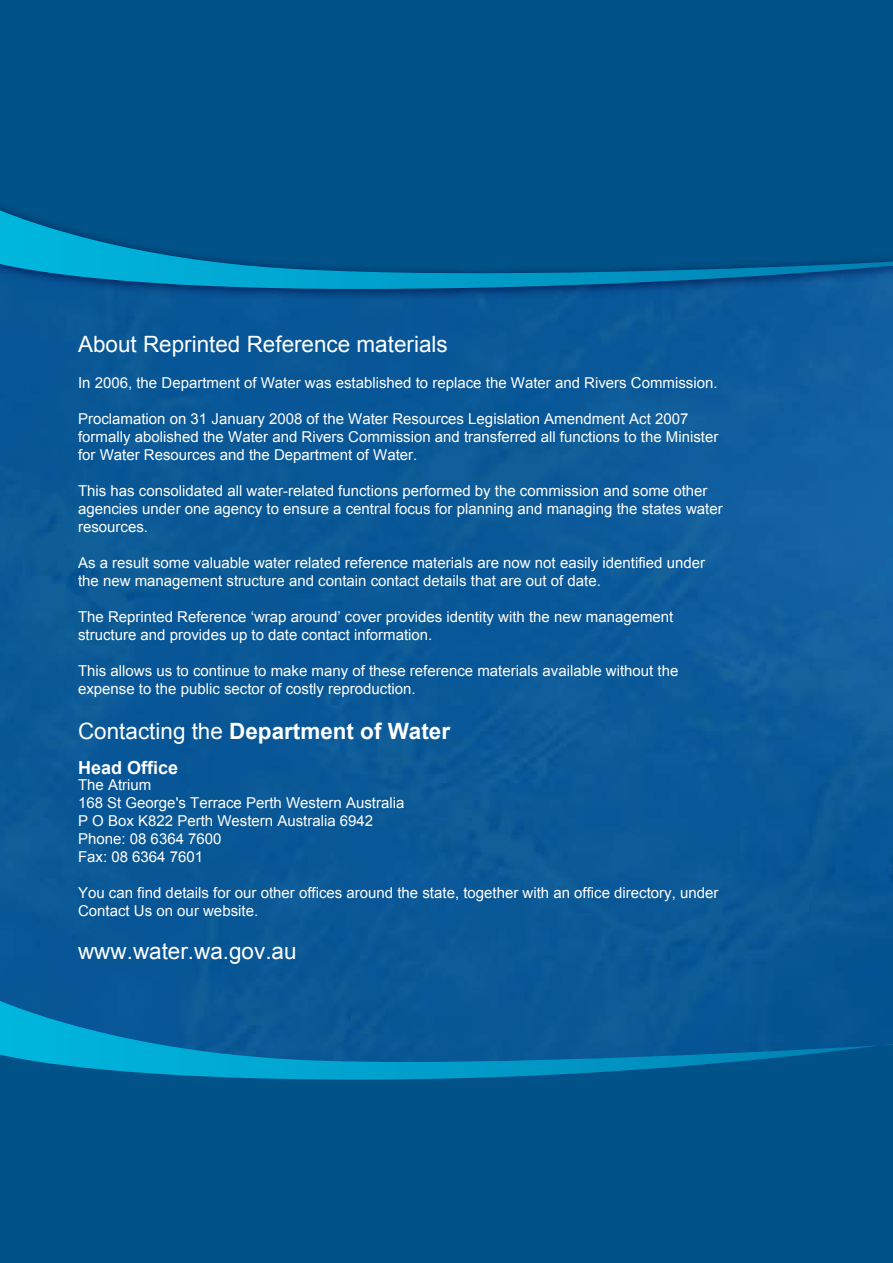
<style>
.page{position:relative;width:893px;height:1263px;background:#fff}
.page>*{position:absolute;margin:0;border:0;box-sizing:border-box;transform-origin:0 0}
.t1{font:22.5px "Arial";color:#fff}
.t2{font:700 22.5px "Arial";color:#fff}
.t3{font:700 18px "Arial";color:#fff}
.t4{font:15px/18px "Arial";color:#fff}
.s1{font-weight:400}
</style>
<div class="page">
<img style="left:0;top:325px;width:893px;height:691px">
<div style="left:0;top:1079px;width:893px;height:184px;background:#005288"></div>
<svg style="left:881px;top:1016px;width:12px;height:127px;background:#005289"></svg>
<svg style="left:0;top:1001px;width:881px;height:78px;background:#0569a2"></svg>
<div style="left:0;top:0;width:893px;height:194px;background:#005288"></div>
<img style="left:0;top:194px;width:893px;height:131px">
<svg style="left:0;top:210px;width:893px;height:79px;background:#006498"></svg>
<h1 class="t1" style="left:78px;top:330px;width:371px">About Reprinted Reference materials</h1>
<p class="t4" style="left:78px;top:374px;width:641px">In 2006, the Department of Water was established to replace the Water and Rivers Commission.</p>
<p class="t4" style="left:78px;top:410px;width:642px">Proclamation on 31 January 2008 of the Water Resources Legislation Amendment Act 2007 formally abolished the Water and Rivers Commission and transferred all functions to the Minister for Water Resources and the Department of Water.</p>
<p class="t4" style="left:78px;top:482px;width:646px">This has consolidated all water-related functions performed by the commission and some other agencies under one agency to ensure a central focus for planning and managing the states water resources.</p>
<p class="t4" style="left:78px;top:554px;width:628px">As a result some valuable water related reference materials are now not easily identified under the new management structure and contain contact details that are out of date.</p>
<p class="t4" style="left:78px;top:608px;width:597px">The Reprinted Reference ‘wrap around’ cover provides identity with the new management structure and provides up to date contact information.</p>
<p class="t4" style="left:78px;top:662px;width:602px">This allows us to continue to make many of these reference materials available without the expense to the public sector of costly reproduction.</p>
<h1 class="t2" style="left:78px;top:716px;width:374px"><span class="s1">Contacting the</span> Department of Water</h1>
<p class="t3" style="left:78px;top:755px;width:102px">Head Office</p>
<p class="t4" style="left:78px;top:776px;width:328px">The Atrium<br>168 St George's Terrace Perth Western Australia<br>P O Box K822 Perth Western Australia 6942<br>Phone: 08 6364 7600<br>Fax: 08 6364 7601</p>
<p class="t4" style="left:78px;top:884px;width:642px">You can find details for our other offices around the state, together with an office directory, under<br>Contact Us on our website.</p>
<h1 class="t1" style="left:78px;top:937px;width:220px">www.water.wa.gov.au</h1>
</div>
